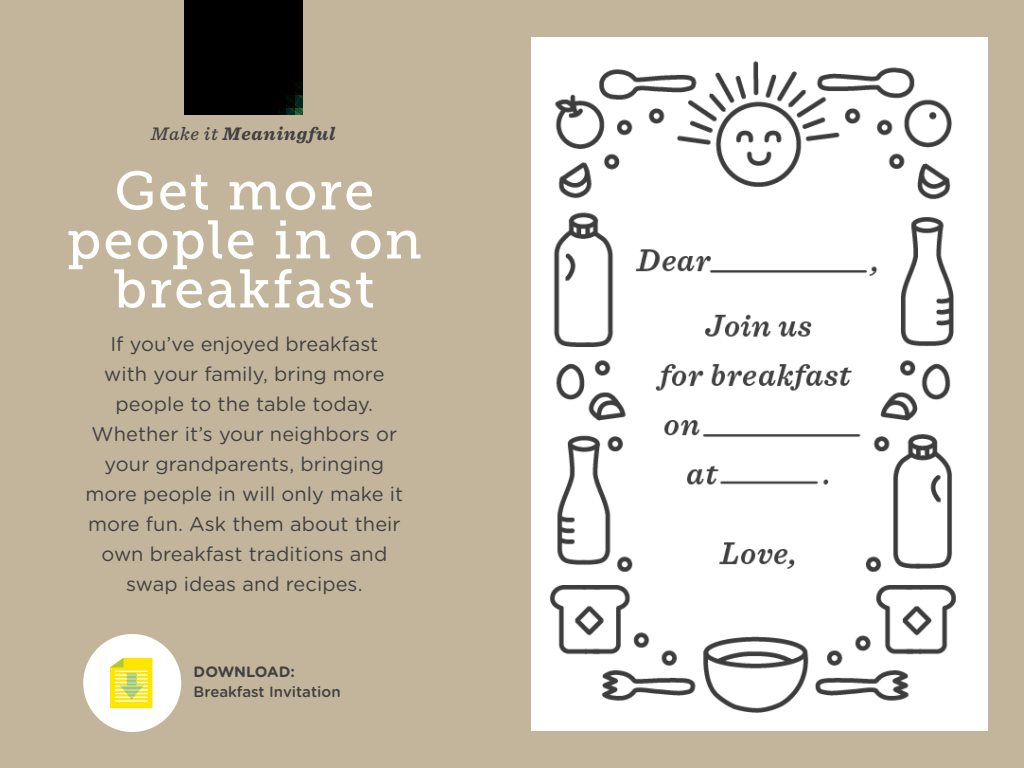
<style>
.page{position:relative;width:1024px;height:768px;background:#c2b59b}
.page>*{position:absolute;margin:0;border:0;box-sizing:border-box;transform-origin:0 0}
.t1{font:54px/49px "Museo Slab 500";letter-spacing:.04em;color:#fff;text-align:center}
.t2{font:20px/30px "Gotham Rounded";letter-spacing:.005em;color:#414042;text-align:center}
.t3{font:italic 700 19px "Sentinel";letter-spacing:.04em;color:#414042}
.t4{font:500 15px "Gotham Rounded";color:#414042}
.t5{font:700 15px "Gotham Rounded";color:#414042}
.s1{font-weight:500}
</style>
<div class="page">
<div style="left:184px;top:0;width:118px;height:115px;background:#000"></div>
<div style="left:83px;top:634px;width:98px;height:98px;background:#fff;border-radius:50%"></div>
<svg style="left:110px;top:658px;width:42px;height:50px;background:#f1e63e"></svg>
<img style="left:531px;top:38px;width:457px;height:692px">
<p class="t3" style="left:151px;top:119px;width:186px"><span class="s1">Make it</span> Meaningful</p>
<h1 class="t1" style="left:67px;top:167px;width:356px">Get more people in on breakfast</h1>
<p class="t2" style="left:85px;top:328px;width:319px">If you’ve enjoyed breakfast<br>with your family, bring more people to the table today.<br>Whether it’s your neighbors or your grandparents, bringing more people in will only make it more fun. Ask them about their own breakfast traditions and swap ideas and recipes.</p>
<p class="t5" style="left:194px;top:661px;width:103px">DOWNLOAD:</p>
<p class="t4" style="left:194px;top:681px;width:149px">Breakfast Invitation</p>
</div>
